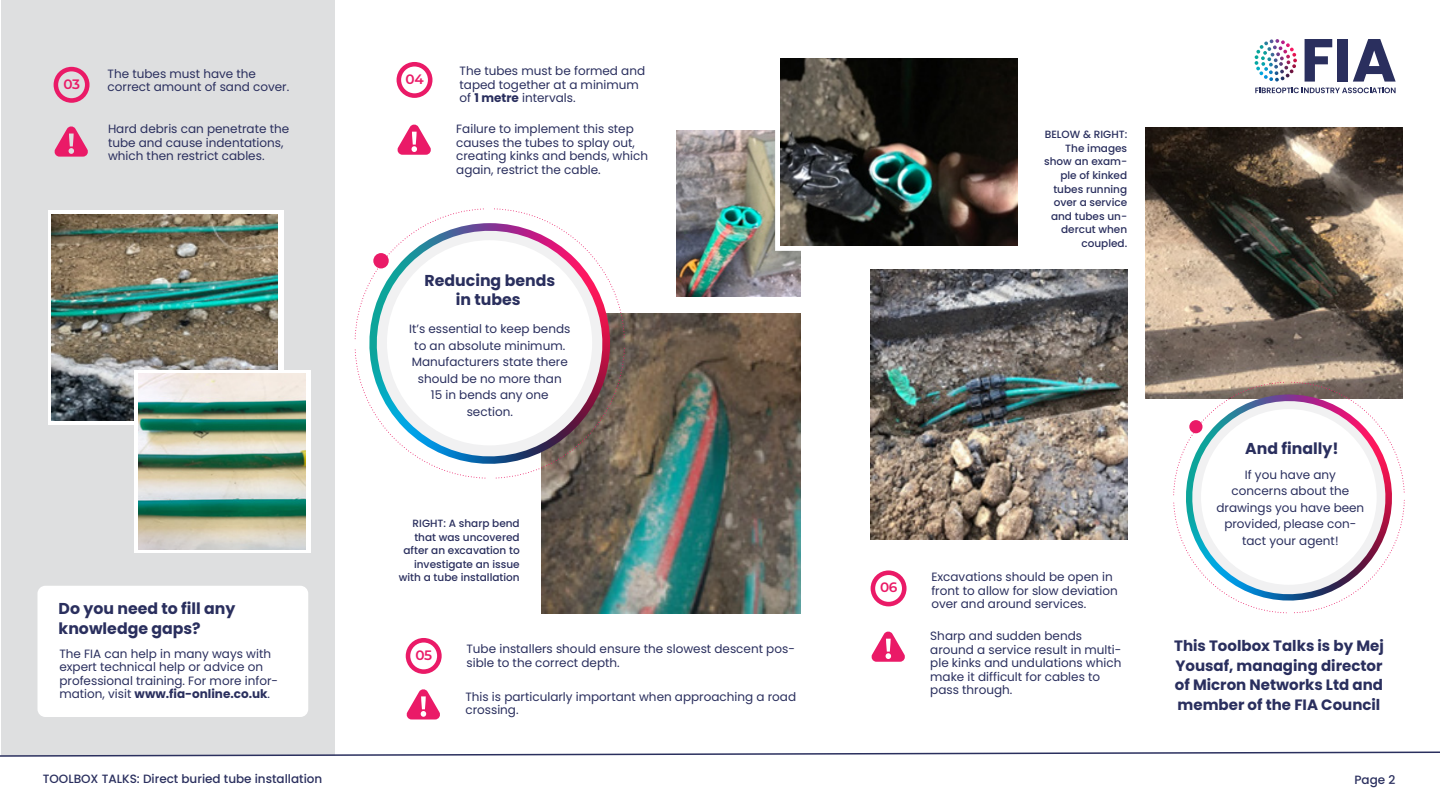
<style>
.page{position:relative;width:1440px;height:810px;background:#fff}
.page>*{position:absolute;margin:0;border:0;box-sizing:border-box;transform-origin:0 0}
.t1{font:700 15.75px/18.8px "Poppins";color:#2a2f5e;text-align:center}
.t2{font:700 15px/19.5px "Poppins";color:#2a2f5e;text-align:justify}
.t3{font:600 13.65px "Montserrat";letter-spacing:-.025em;color:#ea1a67}
.t4{font:12px/13.5px "Poppins";color:#2a2f5e}
.t5{font:500 12px "Poppins";color:#2a2f5e}
.t6{font:500 10.5px/13.5px "Poppins";color:#2a2f5e;text-align:right}
.s1{font-weight:700}
</style>
<div class="page">
<div style="left:2px;top:0;width:333px;height:756px;background:#dedfe0"></div>
<svg style="left:54px;top:126px;width:34px;height:31px"></svg>
<svg style="left:54px;top:67px;width:36px;height:36px"></svg>
<img style="left:541px;top:314px;width:259px;height:300px">
<svg style="left:0;top:751px;width:1440px;height:6px"></svg>
<svg style="left:48px;top:210px;width:236px;height:215px;background:#e3e2df"></svg>
<img style="left:52px;top:215px;width:225px;height:205px">
<svg style="left:134px;top:370px;width:177px;height:183px;background:#f7f7f6"></svg>
<img style="left:139px;top:374px;width:167px;height:175px">
<svg style="left:397px;top:124px;width:34px;height:31px"></svg>
<svg style="left:397px;top:62px;width:35px;height:36px"></svg>
<svg style="left:495px;top:346px;width:130px;height:133px"></svg>
<svg style="left:494px;top:208px;width:131px;height:130px"></svg>
<svg style="left:354px;top:208px;width:130px;height:132px"></svg>
<svg style="left:354px;top:349px;width:132px;height:130px"></svg>
<svg style="left:365px;top:220px;width:249px;height:248px"></svg>
<div style="left:387px;top:240px;width:205px;height:205px;background:#fff;border-radius:50%"></div>
<img style="left:676px;top:130px;width:124px;height:167px">
<img style="left:1145px;top:128px;width:257px;height:270px">
<img style="left:871px;top:269px;width:257px;height:271px">
<svg style="left:406px;top:689px;width:34px;height:30px"></svg>
<svg style="left:406px;top:638px;width:36px;height:36px"></svg>
<svg style="left:775px;top:58px;width:243px;height:193px"></svg>
<img style="left:781px;top:59px;width:237px;height:186px">
<svg style="left:871px;top:631px;width:34px;height:31px"></svg>
<svg style="left:871px;top:570px;width:36px;height:36px"></svg>
<div style="left:38px;top:586px;width:270px;height:131px;background:#fff;border-radius:8px"></div>
<svg style="left:1173px;top:381px;width:232px;height:233px"></svg>
<div style="left:1201px;top:409px;width:176px;height:176px;background:#fff;border-radius:50%"></div>
<svg style="left:1305px;top:39px;width:27px;height:43px"></svg>
<div style="left:1338px;top:39px;width:10px;height:43px;background:#2a2f5e"></div>
<svg style="left:1353px;top:39px;width:43px;height:43px"></svg>
<svg style="left:1255px;top:88px;width:141px;height:5px"></svg>
<svg style="left:1255px;top:39px;width:41px;height:21px"></svg>
<p class="t3" style="left:63px;top:74px;width:18px">03</p>
<p class="t4" style="left:108px;top:67px;width:183px">The tubes must have the correct amount of sand cover.</p>
<p class="t4" style="left:108px;top:123px;width:183px">Hard debris can penetrate the tube and cause indentations, which then restrict cables.</p>
<h1 class="t1" style="left:59px;top:599px;width:178px;line-height:19.5px;text-align:left">Do you need to fill any knowledge gaps?</h1>
<p class="t4" style="left:59px;top:647px;width:220px">The FIA can help in many ways with expert technical help or advice on professional training. For more infor&shy;mation, visit <span class="s1">www.fia-online.co.uk</span>.</p>
<p class="t3" style="left:406px;top:69px;width:20px">04</p>
<p class="t4" style="left:460px;top:64px;width:187px">The tubes must be formed and taped together at a minimum of <span class="s1">1 metre</span> intervals.</p>
<p class="t4" style="left:456px;top:122px;width:193px">Failure to implement this step causes the tubes to splay out, creating kinks and bends, which again, restrict the cable.</p>
<h1 class="t1" style="left:425px;top:272px;width:132px">Reducing bends in tubes</h1>
<p class="t4" style="left:409px;top:321px;width:163px;line-height:16.5px;text-align:center">It’s essential to keep bends to an absolute minimum.<br>Manufacturers state there should be no more than<br>15 in bends any one section.</p>
<p class="t6" style="left:399px;top:517px;width:122px">RIGHT: A sharp bend that was uncovered after an excavation to investigate an issue with a tube installation</p>
<p class="t3" style="left:415px;top:645px;width:18px">05</p>
<p class="t4" style="left:466px;top:643px;width:330px">Tube installers should ensure the slowest descent pos&shy;sible to the correct depth.</p>
<p class="t4" style="left:465px;top:690px;width:332px">This is particularly important when approaching a road crossing.</p>
<p class="t6" style="left:1044px;top:128px;width:85px">BELOW &amp; RIGHT:<br>The images show an exam&shy;ple of kinked tubes running over a service and tubes un&shy;dercut when coupled.</p>
<p class="t3" style="left:880px;top:578px;width:19px">06</p>
<p class="t4" style="left:931px;top:571px;width:188px">Excavations should be open in front to allow for slow deviation over and around services.</p>
<p class="t4" style="left:930px;top:629px;width:193px">Sharp and sudden bends around a service result in multi&shy;ple kinks and undulations which make it difficult for cables to pass through.</p>
<h1 class="t1" style="left:1245px;top:439px;width:95px">And finally!</h1>
<p class="t4" style="left:1216px;top:466px;width:149px;line-height:16.5px;text-align:center">If you have any concerns about the drawings you have been provided, please con&shy;tact your agent!</p>
<p class="t2" style="left:1174px;top:637px;width:211px">This Toolbox Talks is by Mej Yousaf, managing director of Micron Networks Ltd and member of the FIA Council</p>
<p class="t5" style="left:43px;top:772px;width:281px">TOOLBOX TALKS: Direct buried tube installation</p>
<p class="t5" style="left:1354px;top:772px;width:42px">Page 2</p>
</div>
